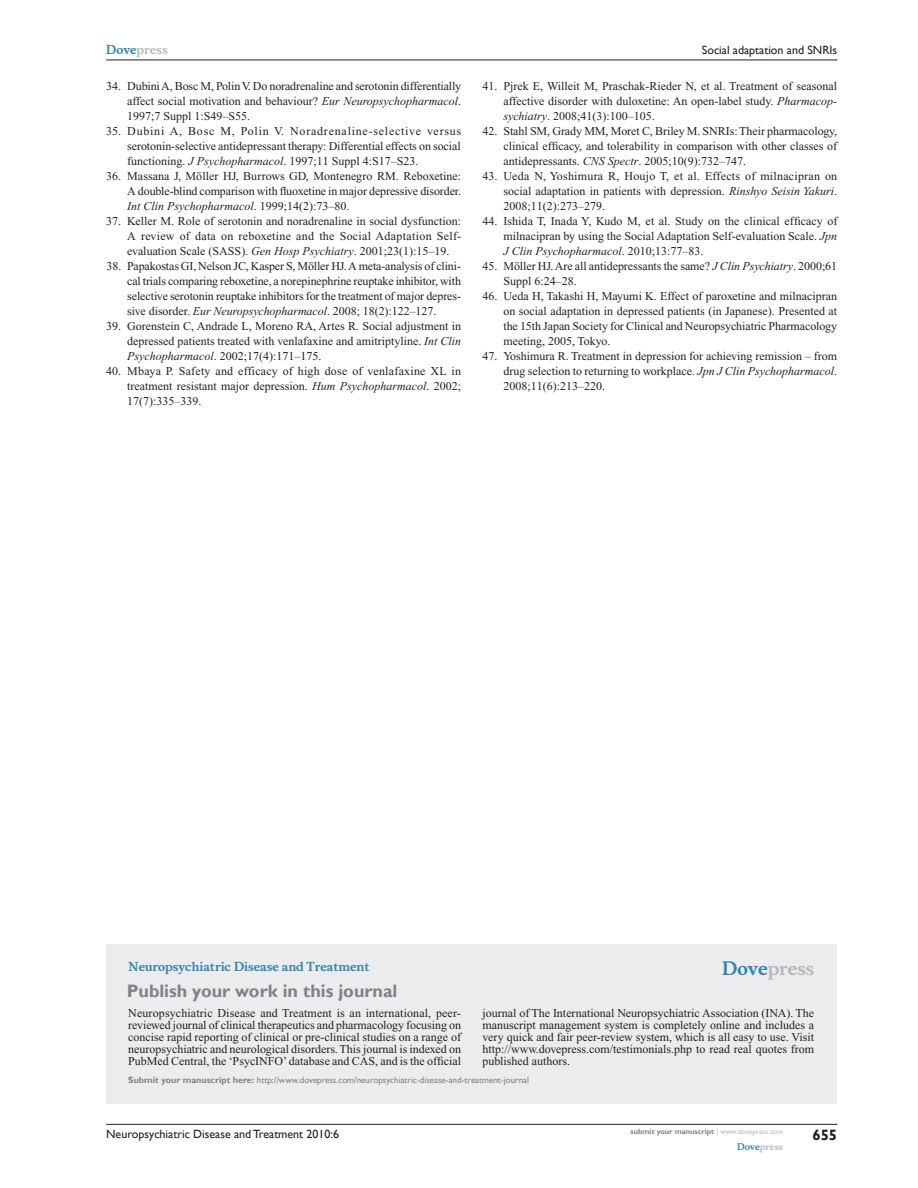
<style>
.page{position:relative;width:918px;height:1188px;background:#fff}
.page>*{position:absolute;margin:0;border:0;box-sizing:border-box;transform-origin:0 0}
.t1{font:700 18px "Gill Sans";color:#808285}
.t2{font:700 18px "Musee";color:#b8b9bc}
.t3{font:700 15px "Gill Sans";color:#231f20}
.t4{font:12px/15px "Times New Roman";color:#231f20;text-align:justify}
.t5{font:12px "Gill Sans";color:#231f20}
.t6{font:700 12px "Musee";color:#3485ae}
.t7{font:700 12px "Musee";color:#b8b9bc}
.t8{font:9px "Gill Sans";color:#808285}
.t9{font:700 9px "Musee";color:#b8b9bc}
.t10{font:700 7.5px "Gill Sans";color:#808285}
.s1{color:#3485ae}
.s2{font-style:italic}
.s3{font-weight:700}
.s4{font-weight:400;color:#b8b9bc}
</style>
<div class="page">
<div style="left:106px;top:944px;width:731px;height:159px;background:#ececee"></div>
<hr style="left:106px;top:1124px;width:731px;height:1px;background:#231f20">
<hr style="left:106px;top:60px;width:731px;height:1px;background:#231f20">
<p class="t7" style="left:106px;top:43px;width:63px"><span class="s1">Dove</span>press</p>
<p class="t4" style="left:127px;top:79px;width:335px;text-indent:-21px">34. Dubini A, Bosc M, Polin V. Do noradrenaline and serotonin differentially affect social motivation and behaviour? <span class="s2">Eur Neuropsychopharmacol</span>.<br>1997;7 Suppl 1:S49–S55.</p>
<p class="t4" style="left:127px;top:124px;width:335px;text-indent:-21px">35. Dubini A, Bosc M, Polin V. Noradrenaline-selective versus serotonin-selective antidepressant therapy: Differential effects on social functioning. <span class="s2">J Psychopharmacol</span>. 1997;11 Suppl 4:S17–S23.</p>
<p class="t4" style="left:127px;top:169px;width:335px;text-indent:-21px">36. Massana J, Möller HJ, Burrows GD, Montenegro RM. Reboxetine:<br>A double-blind comparison with fluoxetine in major depressive disorder.<br><span class="s2">Int Clin Psychopharmacol</span>. 1999;14(2):73–80.</p>
<p class="t4" style="left:127px;top:214px;width:336px;text-indent:-21px">37. Keller M. Role of serotonin and noradrenaline in social dysfunction:<br>A review of data on reboxetine and the Social Adaptation Self&shy;evaluation Scale (SASS). <span class="s2">Gen Hosp Psychiatry</span>. 2001;23(1):15–19.</p>
<p class="t4" style="left:127px;top:259px;width:335px;text-indent:-21px">38. Papakostas GI, Nelson JC, Kasper S, Möller HJ. A meta-analysis of clini&shy;cal trials comparing reboxetine, a norepinephrine reuptake inhibitor, with selective serotonin reuptake inhibitors for the treatment of major depres&shy;sive disorder. <span class="s2">Eur Neuropsychopharmacol</span>. 2008; 18(2):122–127.</p>
<p class="t4" style="left:127px;top:319px;width:335px;text-indent:-21px">39. Gorenstein C, Andrade L, Moreno RA, Artes R. Social adjustment in depressed patients treated with venlafaxine and amitriptyline. <span class="s2">Int Clin Psychopharmacol</span>. 2002;17(4):171–175.</p>
<p class="t4" style="left:127px;top:364px;width:335px;text-indent:-21px">40. Mbaya P. Safety and efficacy of high dose of venlafaxine XL in treatment resistant major depression. <span class="s2">Hum Psychopharmacol</span>. 2002; 17(7):335–339.</p>
<p class="t5" style="left:702px;top:43px;width:137px">Social adaptation and SNRIs</p>
<p class="t4" style="left:503px;top:79px;width:335px;text-indent:-21px">41. Pjrek E, Willeit M, Praschak-Rieder N, et al. Treatment of seasonal affective disorder with duloxetine: An open-label study. <span class="s2">Pharmacop&shy;sychiatry</span>. 2008;41(3):100–105.</p>
<p class="t4" style="left:503px;top:124px;width:335px;text-indent:-21px">42. Stahl SM, Grady MM, Moret C, Briley M. SNRIs: Their pharmacology, clinical efficacy, and tolerability in comparison with other classes of antidepressants. <span class="s2">CNS Spectr</span>. 2005;10(9):732–747.</p>
<p class="t4" style="left:503px;top:169px;width:335px;text-indent:-21px">43. Ueda N, Yoshimura R, Houjo T, et al. Effects of milnacipran on social adaptation in patients with depression. <span class="s2">Rinshyo Seisin Yakuri</span>.<br>2008;11(2):273–279.</p>
<p class="t4" style="left:503px;top:214px;width:335px;text-indent:-21px">44. Ishida T, Inada Y, Kudo M, et al. Study on the clinical efficacy of milnacipran by using the Social Adaptation Self-evaluation Scale. <span class="s2">Jpn J Clin Psychopharmacol</span>. 2010;13:77–83.</p>
<p class="t4" style="left:503px;top:259px;width:335px;text-indent:-21px">45. Möller HJ. Are all antidepressants the same? <span class="s2">J Clin Psychiatry</span>. 2000;61<br>Suppl 6:24–28.</p>
<p class="t4" style="left:503px;top:289px;width:335px;text-indent:-21px">46. Ueda H, Takashi H, Mayumi K. Effect of paroxetine and milnacipran on social adaptation in depressed patients (in Japanese). Presented at the 15th Japan Society for Clinical and Neuropsychiatric Pharmacology meeting, 2005, Tokyo.</p>
<p class="t4" style="left:503px;top:349px;width:335px;text-indent:-21px">47. Yoshimura R. Treatment in depression for achieving remission – from drug selection to returning to workplace. <span class="s2">Jpn J Clin Psychopharmacol</span>.<br>2008;11(6):213–220.</p>
<p class="t6" style="left:128px;top:959px;width:243px">Neuropsychiatric Disease and Treatment</p>
<h1 class="t1" style="left:127px;top:980px;width:272px">Publish your work in this journal</h1>
<h1 class="t2" style="left:722px;top:958px;width:94px"><span class="s1">Dove</span>press</h1>
<p class="t4" style="left:128px;top:1007px;width:334px;line-height:12px">Neuropsychiatric Disease and Treatment is an international, peer&shy;reviewed journal of clinical therapeutics and pharmacology focusing on concise rapid reporting of clinical or pre-clinical studies on a range of neuropsychiatric and neurological disorders. This journal is indexed on PubMed Central, the ‘PsycINFO’ database and CAS, and is the official</p>
<p class="t4" style="left:482px;top:1007px;width:333px;line-height:12px">journal of The International Neuropsychiatric Association (INA). The manuscript management system is completely online and includes a very quick and fair peer-review system, which is all easy to use. Visit http://www.dovepress.com/testimonials.php to read real quotes from published authors.</p>
<p class="t8" style="left:128px;top:1075px;width:402px"><span class="s3">Submit your manuscript here:</span> http://www.dovepress.com/neuropsychiatric-disease-and-treatment-journal</p>
<p class="t5" style="left:106px;top:1127px;width:235px">Neuropsychiatric Disease and Treatment 2010:6</p>
<p class="t10" style="left:631px;top:1127px;width:154px">submit your manuscript <span class="s4">| www.dovepress.com</span></p>
<p class="t9" style="left:737px;top:1141px;width:48px"><span class="s1">Dove</span>press</p>
<p class="t3" style="left:812px;top:1126px;width:26px">655</p>
</div>
